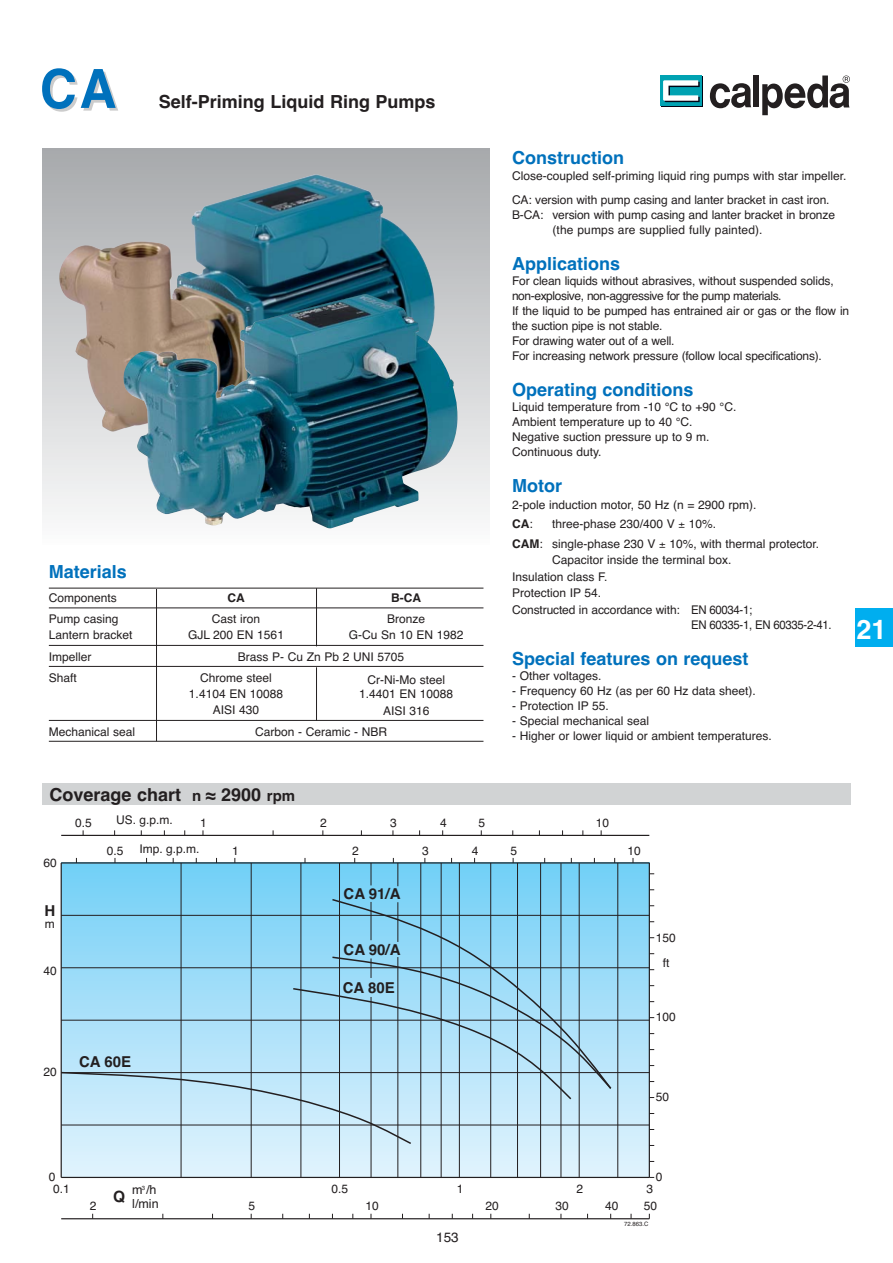
<style>
.page{position:relative;width:893px;height:1263px;background:#fff}
.page>*{position:absolute;margin:0;border:0;box-sizing:border-box;transform-origin:0 0}
.t1{font:700 54px "Helvetica";color:#0071bc;scale:.95 1}
.t2{font:700 27px "Helvetica";color:#fff}
.t3{font:700 18px "Helvetica";color:#0071bc}
.t4{font:700 18px "Helvetica";color:#231f20}
.t5{font:700 15.45px "Helvetica";color:#231f20}
.t6{font:700 15px "Helvetica";color:#231f20}
.t7{font:13.5px "Helvetica";color:#231f20}
.t8{font:12.45px/13.5px "Helvetica";color:#231f20}
.t9{font:12px/15px "Helvetica";color:#231f20}
.t10{font:12px "Helvetica";letter-spacing:-.03em;color:#231f20;scale:.95 1}
.t11{font:700 12px "Helvetica";color:#231f20}
.t12{font:6px "Helvetica";color:#231f20}
.s1{font-weight:700}
.s2{font-size:15px}
</style>
<div class="page">
<div style="left:43px;top:783px;width:807px;height:21px;background:#d1d3d4"></div>
<div style="left:855px;top:608px;width:37px;height:38px;background:#00aeef"></div>
<hr style="left:49px;top:588px;width:434px;height:1px;background:#231f20">
<hr style="left:49px;top:608px;width:434px;height:1px;background:#231f20">
<hr style="left:49px;top:645px;width:434px;height:1px;background:#231f20">
<hr style="left:49px;top:666px;width:434px;height:1px;background:#231f20">
<hr style="left:49px;top:720px;width:434px;height:1px;background:#231f20">
<hr style="left:49px;top:741px;width:434px;height:1px;background:#231f20">
<hr style="left:156px;top:589px;width:1px;height:152px;background:#231f20">
<hr style="left:316px;top:588px;width:1px;height:58px;background:#231f20">
<hr style="left:316px;top:667px;width:1px;height:54px;background:#231f20">
<div style="left:61px;top:863px;width:588px;height:314px;background:linear-gradient(to bottom,#72cef5,#e1f2fc)"></div>
<hr style="left:61px;top:862px;width:588px;height:1px;background:#231f20">
<hr style="left:61px;top:863px;width:1px;height:314px;background:#231f20">
<hr style="left:61px;top:1177px;width:588px;height:1px;background:#231f20">
<hr style="left:61px;top:1218px;width:588px;height:1px;background:#231f20">
<hr style="left:61px;top:835px;width:588px;height:1px;background:#231f20">
<hr style="left:648px;top:863px;width:2px;height:314px;background:#231f20">
<hr style="left:181px;top:863px;width:1px;height:314px;background:#231f20">
<hr style="left:251px;top:863px;width:1px;height:314px;background:#231f20">
<hr style="left:300px;top:863px;width:1px;height:314px;background:#231f20">
<hr style="left:339px;top:863px;width:1px;height:314px;background:#231f20">
<svg style="left:371px;top:863px;width:1px;height:22px"></svg>
<hr style="left:371px;top:997px;width:1px;height:180px;background:#231f20">
<hr style="left:397px;top:957px;width:1px;height:220px;background:#231f20">
<hr style="left:420px;top:863px;width:1px;height:314px;background:#231f20">
<hr style="left:441px;top:863px;width:1px;height:314px;background:#231f20">
<hr style="left:459px;top:863px;width:1px;height:314px;background:#231f20">
<svg style="left:393px;top:858px;width:5px;height:28px"></svg>
<hr style="left:579px;top:863px;width:1px;height:314px;background:#231f20">
<hr style="left:61px;top:1125px;width:588px;height:1px;background:#231f20">
<hr style="left:61px;top:1072px;width:588px;height:1px;background:#231f20">
<hr style="left:61px;top:1020px;width:588px;height:1px;background:#231f20">
<hr style="left:61px;top:967px;width:588px;height:1px;background:#231f20">
<hr style="left:61px;top:915px;width:588px;height:1px;background:#231f20">
<hr style="left:617px;top:863px;width:1px;height:314px;background:#231f20">
<hr style="left:490px;top:863px;width:1px;height:314px;background:#231f20">
<hr style="left:517px;top:863px;width:1px;height:314px;background:#231f20">
<hr style="left:540px;top:863px;width:1px;height:314px;background:#231f20">
<hr style="left:560px;top:863px;width:1px;height:314px;background:#231f20">
<svg style="left:60px;top:955px;width:552px;height:190px;background:#b3dcef"></svg>
<svg style="left:330px;top:898px;width:282px;height:192px;background:#97cee7"></svg>
<div style="left:753px;top:75px;width:6px;height:32px;background:#231f20"></div>
<svg style="left:710px;top:83px;width:41px;height:25px"></svg>
<svg style="left:661px;top:77px;width:41px;height:30px"></svg>
<div style="left:660px;top:75px;width:41px;height:31px;background:#00a2b2"></div>
<svg style="left:663px;top:80px;width:36px;height:22px"></svg>
<svg style="left:762px;top:76px;width:87px;height:39px"></svg>
<div style="left:43px;top:149px;width:446px;height:395px;background:linear-gradient(to bottom,#a7a9ac,#fbfbfb)"></div>
<img style="left:57px;top:174px;width:383px;height:260px">
<img style="left:122px;top:294px;width:336px;height:235px">
<h1 class="t1" style="left:40px;top:69px;width:82px">CA</h1>
<h3 class="t4" style="left:159px;top:95px;width:278px">Self-Priming Liquid Ring Pumps</h3>
<h3 class="t3" style="left:49px;top:565px;width:80px">Materials</h3>
<p class="t9" style="left:49px;top:592px;width:69px">Components</p>
<p class="t11" style="left:227px;top:594px;width:19px">CA</p>
<p class="t11" style="left:391px;top:594px;width:31px">B-CA</p>
<p class="t9" style="left:49px;top:612px;width:71px">Pump casing</p>
<p class="t9" style="left:212px;top:612px;width:50px">Cast iron</p>
<p class="t9" style="left:387px;top:612px;width:40px">Bronze</p>
<p class="t9" style="left:49px;top:629px;width:85px">Lantern bracket</p>
<p class="t9" style="left:188px;top:629px;width:97px">GJL 200 EN 1561</p>
<p class="t9" style="left:349px;top:629px;width:116px">G-Cu Sn 10 EN 1982</p>
<p class="t9" style="left:49px;top:650px;width:44px">Impeller</p>
<p class="t9" style="left:238px;top:650px;width:168px">Brass P- Cu Zn Pb 2 UNI 5705</p>
<p class="t9" style="left:49px;top:671px;width:30px">Shaft</p>
<p class="t9" style="left:200px;top:671px;width:73px">Chrome steel</p>
<p class="t9" style="left:367px;top:674px;width:79px">Cr-Ni-Mo steel</p>
<p class="t9" style="left:189px;top:687px;width:96px">1.4104 EN 10088</p>
<p class="t9" style="left:359px;top:687px;width:96px">1.4401 EN 10088</p>
<p class="t9" style="left:213px;top:704px;width:48px">AISI 430</p>
<p class="t9" style="left:383px;top:704px;width:48px">AISI 316</p>
<p class="t9" style="left:49px;top:725px;width:88px">Mechanical seal</p>
<p class="t9" style="left:255px;top:725px;width:133px">Carbon - Ceramic - NBR</p>
<h3 class="t3" style="left:512px;top:151px;width:113px">Construction</h3>
<p class="t9" style="left:512px;top:165px;width:336px;line-height:24px">Close-coupled self-priming liquid ring pumps with star impeller.<br>CA: version with pump casing and lanter bracket in cast iron.</p>
<p class="t9" style="left:552px;top:209px;width:284px;text-indent:-40px">B-CA: version with pump casing and lanter bracket in bronze (the pumps are supplied fully painted).</p>
<h3 class="t3" style="left:512px;top:257px;width:109px">Applications</h3>
<p class="t9" style="left:512px;top:275px;width:339px">For clean liquids without abrasives, without suspended solids, non-explosive, non-aggressive for the pump materials.<br>If the liquid to be pumped has entrained air or gas or the flow in the suction pipe is not stable.<br>For drawing water out of a well.<br>For increasing network pressure (follow local specifications).</p>
<h3 class="t3" style="left:512px;top:383px;width:183px">Operating conditions</h3>
<p class="t9" style="left:512px;top:401px;width:226px">Liquid temperature from -10 °C to +90 °C.<br>Ambient temperature up to 40 °C.<br>Negative suction pressure up to 9 m.<br>Continuous duty.</p>
<h3 class="t3" style="left:512px;top:479px;width:51px">Motor</h3>
<p class="t9" style="left:512px;top:496px;width:246px;line-height:19.5px">2-pole induction motor, 50 Hz (n = 2900 rpm).<br><span class="s1">CA</span>:</p>
<p class="t9" style="left:512px;top:516px;width:308px;line-height:19.5px;text-indent:40px">three-phase 230/400 V 10%.<br><span class="s1">CAM</span>: single-phase 230 V 10%, with thermal protector.</p>
<p class="t9" style="left:512px;top:553px;width:242px;line-height:16.5px;text-indent:40px">Capacitor inside the terminal box.<br>Insulation class F.<br>Protection IP 54.<br>Constructed in accordance with: EN 60034-1;</p>
<p class="t10" style="left:691px;top:620px;width:150px">EN 60335-1, EN 60335-2-41.</p>
<h3 class="t3" style="left:512px;top:652px;width:238px">Special features on request</h3>
<p class="t9" style="left:512px;top:669px;width:91px">- Other voltages.</p>
<p class="t9" style="left:512px;top:684px;width:245px">- Frequency 60 Hz (as per 60 Hz data sheet).</p>
<p class="t9" style="left:512px;top:699px;width:98px">- Protection IP 55.</p>
<p class="t9" style="left:512px;top:714px;width:138px">- Special mechanical seal</p>
<p class="t9" style="left:512px;top:729px;width:261px">- Higher or lower liquid or ambient temperatures.</p>
<h2 class="t2" style="left:856px;top:619px;width:32px">21</h2>
<h3 class="t4" style="left:50px;top:788px;width:247px">Coverage chart <span class="s2">n</span> ≈ 2900 <span class="s2">rpm</span></h3>
<p class="t9" style="left:116px;top:813px;width:58px">US. g.p.m.</p>
<p class="t9" style="left:75px;top:816px;width:18px">0.5</p>
<p class="t9" style="left:200px;top:816px;width:8px">1</p>
<p class="t9" style="left:320px;top:816px;width:8px">2</p>
<p class="t9" style="left:390px;top:816px;width:8px">3</p>
<p class="t9" style="left:440px;top:816px;width:8px">4</p>
<p class="t9" style="left:43px;top:856px;width:15px">60</p>
<p class="t6" style="left:44px;top:905px;width:12px">H</p>
<p class="t9" style="left:45px;top:917px;width:11px">m</p>
<p class="t9" style="left:43px;top:964px;width:15px">40</p>
<p class="t9" style="left:139px;top:842px;width:62px">Imp. g.p.m.</p>
<p class="t9" style="left:107px;top:844px;width:18px">0.5</p>
<p class="t9" style="left:232px;top:844px;width:8px">1</p>
<p class="t9" style="left:352px;top:844px;width:8px">2</p>
<p class="t9" style="left:422px;top:844px;width:8px">3</p>
<p class="t6" style="left:343px;top:888px;width:58px">CA 91/A</p>
<p class="t6" style="left:343px;top:944px;width:58px">CA 90/A</p>
<p class="t6" style="left:343px;top:982px;width:53px">CA 80E</p>
<p class="t9" style="left:43px;top:1066px;width:15px">20</p>
<p class="t6" style="left:79px;top:1056px;width:53px">CA 60E</p>
<p class="t9" style="left:478px;top:816px;width:8px">5</p>
<p class="t9" style="left:472px;top:844px;width:8px">4</p>
<p class="t9" style="left:510px;top:844px;width:8px">5</p>
<p class="t9" style="left:595px;top:816px;width:15px">10</p>
<p class="t9" style="left:627px;top:844px;width:15px">10</p>
<p class="t9" style="left:656px;top:931px;width:22px">150</p>
<p class="t9" style="left:663px;top:957px;width:8px">ft</p>
<p class="t9" style="left:656px;top:1011px;width:22px">100</p>
<p class="t9" style="left:656px;top:1091px;width:15px">50</p>
<p class="t9" style="left:49px;top:1171px;width:8px">0</p>
<p class="t9" style="left:656px;top:1171px;width:8px">0</p>
<p class="t9" style="left:53px;top:1182px;width:18px">0.1</p>
<p class="t9" style="left:331px;top:1182px;width:18px">0.5</p>
<p class="t9" style="left:456px;top:1182px;width:8px">1</p>
<p class="t8" style="left:132px;top:1184px;width:28px">m /h l/min</p>
<p class="t12" style="left:142px;top:1185px;width:5px">3</p>
<p class="t5" style="left:113px;top:1191px;width:13px">Q</p>
<p class="t9" style="left:90px;top:1200px;width:8px">2</p>
<p class="t9" style="left:248px;top:1200px;width:8px">5</p>
<p class="t9" style="left:365px;top:1200px;width:15px">10</p>
<p class="t9" style="left:485px;top:1200px;width:15px">20</p>
<p class="t9" style="left:555px;top:1200px;width:15px">30</p>
<p class="t9" style="left:576px;top:1182px;width:8px">2</p>
<p class="t9" style="left:605px;top:1200px;width:15px">40</p>
<p class="t9" style="left:646px;top:1182px;width:8px">3</p>
<p class="t9" style="left:644px;top:1200px;width:15px">50</p>
<p class="t12" style="left:624px;top:1222px;width:26px">72.863.C</p>
<p class="t7" style="left:436px;top:1232px;width:24px">153</p>
</div>
